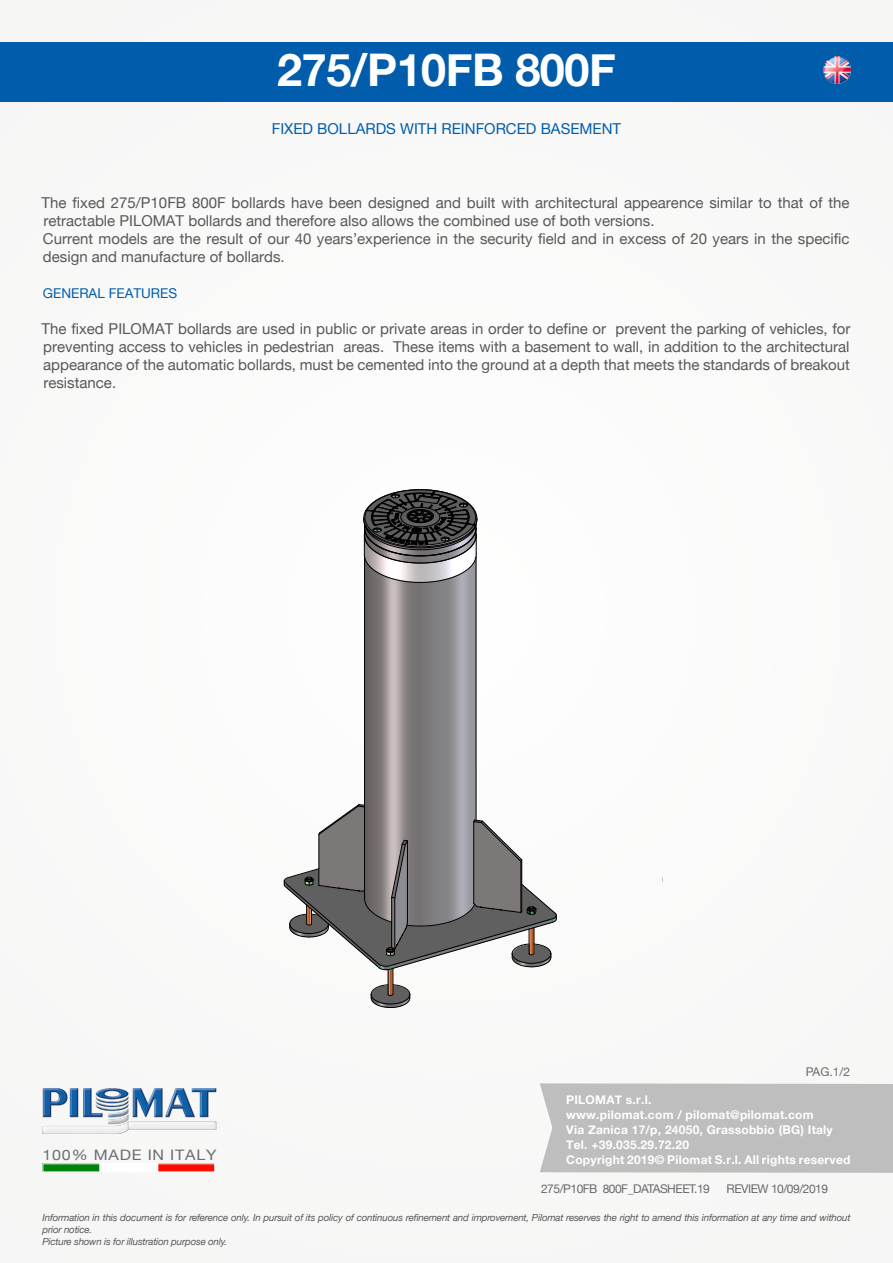
<style>
.page{position:relative;width:893px;height:1263px;background:#f9f9f8}
.page>*{position:absolute;margin:0;border:0;box-sizing:border-box;transform-origin:0 0}
.t1{font:700 45px "Helvetica Neue";letter-spacing:-.01em;color:#fff}
.t2{font:15px/18px "Helvetica Neue";color:#57585a}
.t3{font:15px "Helvetica Neue";color:#015dab}
.t4{font:14.4px "Helvetica Neue";letter-spacing:.05em;color:#6c6d70;scale:1.11 1}
.t5{font:13.5px "Helvetica Neue";color:#015dab}
.t6{font:700 12px/15px "Helvetica Neue";letter-spacing:.02em;color:#fff}
.t7{font:12px "Helvetica Neue";letter-spacing:-.04em;color:#6c6d70}
.t8{font:italic 9.75px/11.7px "Helvetica Neue";letter-spacing:-.02em;color:#57585a}
</style>
<div class="page">
<div style="left:540px;top:1083px;width:353px;height:90px;background:#bfbebe"></div>
<div style="left:0;top:43px;width:893px;height:59px;background:#015dab"></div>
<img style="left:43px;top:1088px;width:174px;height:46px">
<img style="left:45px;top:1165px;width:168px;height:5px">
<div style="left:43px;top:1163px;width:172px;height:9px;border:1px solid #fff"></div>
<img style="left:365px;top:583px;width:111px;height:221px">
<hr style="left:476px;top:557px;width:1px;height:263px;background:#000">
<hr style="left:364px;top:557px;width:1px;height:341px;background:#000">
<svg style="left:363px;top:489px;width:115px;height:94px"></svg>
<svg style="left:284px;top:804px;width:273px;height:204px"></svg>
<img style="left:823px;top:57px;width:27px;height:27px">
<h1 class="t1" style="left:277px;top:35px;width:340px">275/P10FB 800F</h1>
<p class="t3" style="left:272px;top:118px;width:351px">FIXED BOLLARDS WITH REINFORCED BASEMENT</p>
<p class="t2" style="left:42px;top:195px;width:809px">The fixed 275/P10FB 800F bollards have been designed and built with architectural appearence similar to that of the retractable PILOMAT bollards and therefore also allows the combined use of both versions.</p>
<p class="t2" style="left:43px;top:231px;width:808px">Current models are the result of our 40 years’experience in the security field and in excess of 20 years in the specific design and manufacture of bollards.</p>
<p class="t5" style="left:43px;top:284px;width:136px">GENERAL FEATURES</p>
<p class="t2" style="left:42px;top:321px;width:810px;text-align:justify">The fixed PILOMAT bollards are used in public or private areas in order to define or prevent the parking of vehicles, for preventing access to vehicles in pedestrian areas. These items with a basement to wall, in addition to the architectural appearance of the automatic bollards, must be cemented into the ground at a depth that meets the standards of breakout resistance.</p>
<p class="t4" style="left:43px;top:1145px;width:158px">100% MADE IN ITALY</p>
<p class="t7" style="left:806px;top:1063px;width:46px">PAG.1/2</p>
<p class="t6" style="left:566px;top:1093px;width:286px">PILOMAT s.r.l.<br>www.pilomat.com / pilomat@pilomat.com<br>Via Zanica 17/p, 24050, Grassobbio (BG) Italy Tel. +39.035.29.72.20<br>Copyright 2019© Pilomat S.r.l. All rights reserved</p>
<p class="t7" style="left:541px;top:1180px;width:170px">275/P10FB 800F_DATASHEET.19</p>
<p class="t7" style="left:727px;top:1180px;width:103px">REVIEW 10/09/2019</p>
<p class="t8" style="left:43px;top:1212px;width:809px">Information in this document is for reference only. In pursuit of its policy of continuous refinement and improvement, Pilomat reserves the right to amend this information at any time and without prior notice.<br>Picture shown is for illustration purpose only.</p>
</div>
